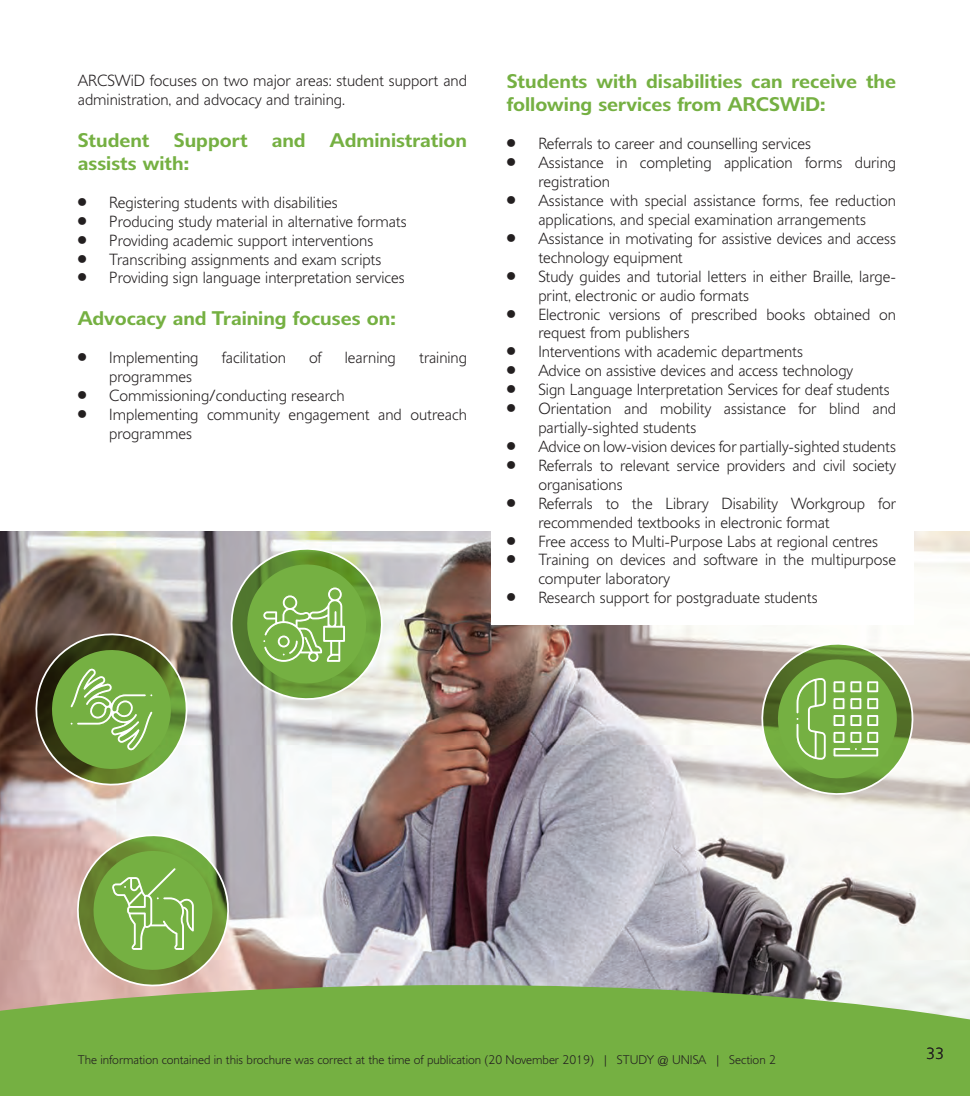
<style>
.page{position:relative;width:970px;height:1096px;background:#fff}
.page>*{position:absolute;margin:0;border:0;box-sizing:border-box;transform-origin:0 0}
.intro_Paragraph{font:600 19.25px/23.1px "Delargo DT";color:#75b042}
.text{font:300 15.75px/18.9px "Delargo DT";color:#231f20}
.footnote{font:300 12.25px "Delargo DT";color:#231f20}
</style>
<div class="page">
<img style="left:0;top:531px;width:969px;height:454px">
<svg style="left:0;top:985px;width:969px;height:110px;fill:#75b042"></svg>
<svg style="left:491px;top:531px;width:421px;height:93px"></svg>
<svg style="left:226px;top:543px;width:161px;height:161px"></svg>
<svg style="left:756px;top:637px;width:161px;height:162px"></svg>
<svg style="left:72px;top:829px;width:162px;height:161px"></svg>
<svg style="left:31px;top:628px;width:161px;height:162px"></svg>
<svg style="left:0;top:1090px;width:3px;height:6px"></svg>
<p class="text" style="left:78px;top:70px;width:390px">ARCSWiD focuses on two major areas: student support and administration, and advocacy and training.</p>
<p class="intro_Paragraph" style="left:78px;top:128px;width:73px">Student</p>
<p class="intro_Paragraph" style="left:174px;top:128px;width:75px">Support</p>
<p class="intro_Paragraph" style="left:272px;top:128px;width:35px">and</p>
<p class="intro_Paragraph" style="left:330px;top:128px;width:139px">Administration</p>
<p class="intro_Paragraph" style="left:78px;top:151px;width:113px">assists with:</p>
<p class="text" style="left:78px;top:192px;width:261px">• Registering students with disabilities</p>
<p class="text" style="left:78px;top:211px;width:330px">• Producing study material in alternative formats</p>
<p class="text" style="left:78px;top:230px;width:297px">• Providing academic support interventions</p>
<p class="text" style="left:78px;top:249px;width:305px">• Transcribing assignments and exam scripts</p>
<p class="text" style="left:78px;top:268px;width:328px">• Providing sign language interpretation services</p>
<p class="intro_Paragraph" style="left:78px;top:306px;width:319px">Advocacy and Training focuses on:</p>
<p class="text" style="left:78px;top:348px;width:122px">• Implementing</p>
<p class="text" style="left:222px;top:348px;width:66px">facilitation</p>
<p class="text" style="left:309px;top:348px;width:14px">of</p>
<p class="text" style="left:344px;top:348px;width:53px">learning</p>
<p class="text" style="left:419px;top:348px;width:49px">training</p>
<p class="text" style="left:109px;top:367px;width:84px">programmes</p>
<p class="text" style="left:78px;top:385px;width:268px">• Commissioning/conducting research</p>
<p class="text" style="left:109px;top:404px;width:359px;text-indent:-32px">• Implementing community engagement and outreach programmes</p>
<p class="intro_Paragraph" style="left:506px;top:70px;width:390px">Students with disabilities can receive the following services from ARCSWiD:</p>
<p class="text" style="left:506px;top:134px;width:305px">• Referrals to career and counselling services</p>
<p class="text" style="left:538px;top:153px;width:359px;text-indent:-32px">• Assistance in completing application forms during registration</p>
<p class="text" style="left:506px;top:191px;width:390px;text-align:center">• Assistance with special assistance forms, fee reduction applications, and special examination arrangements</p>
<p class="text" style="left:538px;top:228px;width:359px;text-indent:-32px">• Assistance in motivating for assistive devices and access technology equipment</p>
<p class="text" style="left:538px;top:266px;width:359px;text-indent:-32px">• Study guides and tutorial letters in either Braille, large&shy;print, electronic or audio formats</p>
<p class="text" style="left:538px;top:304px;width:359px;text-indent:-32px">• Electronic versions of prescribed books obtained on request from publishers</p>
<p class="text" style="left:506px;top:342px;width:297px">• Interventions with academic departments</p>
<p class="text" style="left:506px;top:361px;width:348px">• Advice on assistive devices and access technology</p>
<p class="text" style="left:506px;top:380px;width:384px">• Sign Language Interpretation Services for deaf students</p>
<p class="text" style="left:538px;top:398px;width:359px;text-indent:-32px">• Orientation and mobility assistance for blind and partially-sighted students</p>
<p class="text" style="left:506px;top:436px;width:390px">• Advice on low-vision devices for partially-sighted students</p>
<p class="text" style="left:538px;top:455px;width:359px;text-indent:-32px">• Referrals to relevant service providers and civil society organisations</p>
<p class="text" style="left:538px;top:493px;width:359px;text-indent:-32px">• Referrals to the Library Disability Workgroup for recommended textbooks in electronic format</p>
<p class="text" style="left:506px;top:531px;width:372px">• Free access to Multi-Purpose Labs at regional centres</p>
<p class="text" style="left:538px;top:550px;width:359px;text-indent:-32px">• Training on devices and software in the multipurpose computer laboratory</p>
<p class="text" style="left:506px;top:587px;width:312px">• Research support for postgraduate students</p>
<p class="footnote" style="left:78px;top:1051px;width:699px">The information contained in this brochure was correct at the time of publication (20 November 2019) | STUDY @ UNISA | Section 2</p>
<p class="text" style="left:925px;top:1043px;width:19px">33</p>
</div>
